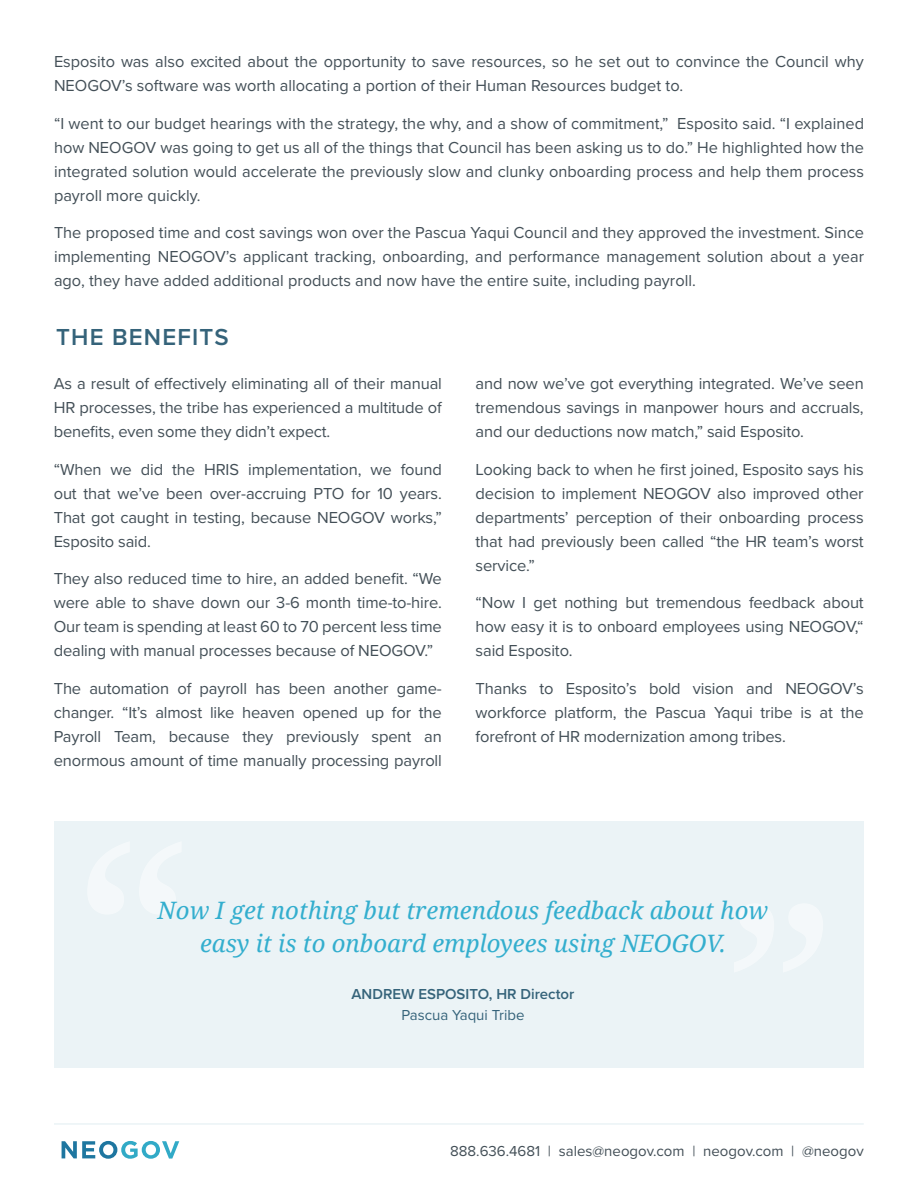
<style>
.page{position:relative;width:918px;height:1188px;background:#fff}
.page>*{position:absolute;margin:0;border:0;box-sizing:border-box;transform-origin:0 0}
.t1{font:italic 24px/33px "Noto Serif";color:#33aece;text-align:center}
.t2{font:600 24px "Proxima Nova";letter-spacing:.05em;color:#35637a}
.t3{font:16.5px/24px "Proxima Nova";letter-spacing:-.01em;color:#434f57;text-align:justify}
.t4{font:15px "Proxima Nova";color:#434f57}
.t5{font:600 15px "Proxima Nova";color:#35637a}
.t6{font:15px "Proxima Nova";color:#35637a}
</style>
<div class="page">
<div style="left:54px;top:821px;width:810px;height:247px;background:#ebf3f6"></div>
<hr style="left:54px;top:1123px;width:810px;height:2px;background:#ebf3f6">
<svg style="left:62px;top:1141px;width:117px;height:18px"></svg>
<p class="t3" style="left:54px;top:49px;width:811px">Esposito was also excited about the opportunity to save resources, so he set out to convince the Council why<br>NEOGOV’s software was worth allocating a portion of their Human Resources budget to.</p>
<p class="t3" style="left:54px;top:110px;width:812px">“I went to our budget hearings with the strategy, the why, and a show of commitment,” Esposito said. “I explained how NEOGOV was going to get us all of the things that Council has been asking us to do.” He highlighted how the integrated solution would accelerate the previously slow and clunky onboarding process and help them process payroll more quickly.</p>
<p class="t3" style="left:54px;top:220px;width:812px">The proposed time and cost savings won over the Pascua Yaqui Council and they approved the investment. Since implementing NEOGOV’s applicant tracking, onboarding, and performance management solution about a year ago, they have added additional products and now have the entire suite, including payroll.</p>
<p class="t2" style="left:56px;top:319px;width:174px">THE BENEFITS</p>
<p class="t3" style="left:54px;top:371px;width:390px">As a result of effectively eliminating all of their manual HR processes, the tribe has experienced a multitude of benefits, even some they didn’t expect.</p>
<p class="t3" style="left:54px;top:456px;width:390px">“When we did the HRIS implementation, we found out that we’ve been over-accruing PTO for 10 years.<br>That got caught in testing, because NEOGOV works,” Esposito said.</p>
<p class="t3" style="left:54px;top:566px;width:390px">They also reduced time to hire, an added benefit. “We were able to shave down our 3-6 month time-to-hire.<br>Our team is spending at least 60 to 70 percent less time dealing with manual processes because of NEOGOV.”</p>
<p class="t3" style="left:54px;top:675px;width:390px">The automation of payroll has been another game&shy;changer. “It’s almost like heaven opened up for the Payroll Team, because they previously spent an enormous amount of time manually processing payroll</p>
<p class="t3" style="left:476px;top:371px;width:390px">and now we’ve got everything integrated. We’ve seen tremendous savings in manpower hours and accruals, and our deductions now match,” said Esposito.</p>
<p class="t3" style="left:476px;top:456px;width:390px">Looking back to when he first joined, Esposito says his decision to implement NEOGOV also improved other departments’ perception of their onboarding process that had previously been called “the HR team’s worst service.”</p>
<p class="t3" style="left:476px;top:590px;width:390px">“Now I get nothing but tremendous feedback about how easy it is to onboard employees using NEOGOV,“ said Esposito.</p>
<p class="t3" style="left:476px;top:675px;width:390px">Thanks to Esposito’s bold vision and NEOGOV’s workforce platform, the Pascua Yaqui tribe is at the forefront of HR modernization among tribes.</p>
<p class="t1" style="left:158px;top:893px;width:612px">Now I get nothing but tremendous feedback about how easy it is to onboard employees using NEOGOV.</p>
<p class="t5" style="left:351px;top:983px;width:224px">ANDREW ESPOSITO, HR Director</p>
<p class="t6" style="left:401px;top:1004px;width:125px">Pascua Yaqui Tribe</p>
<p class="t4" style="left:450px;top:1140px;width:415px">888.636.4681 | sales@neogov.com | neogov.com | @neogov</p>
</div>
